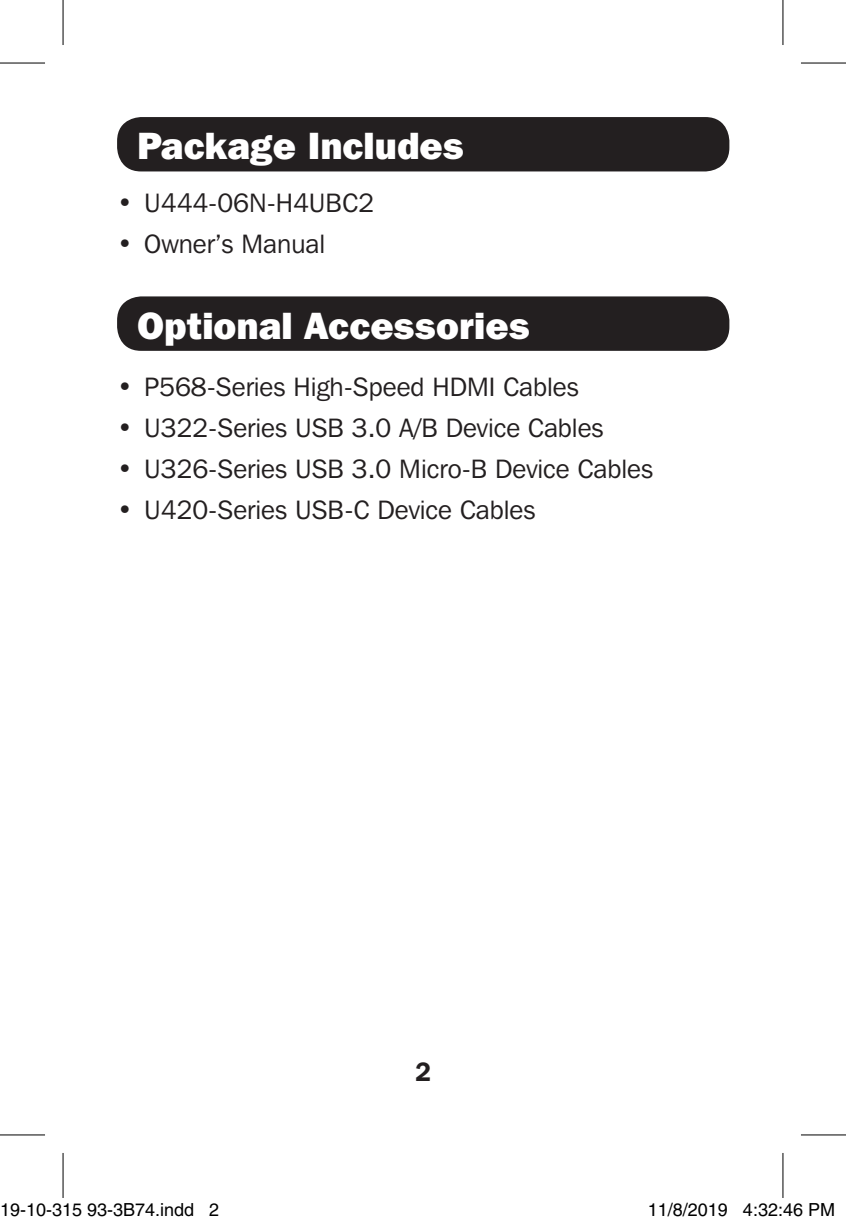
<style>
.page{position:relative;width:846px;height:1225px;background:#fff}
.page>*{position:absolute;margin:0;border:0;box-sizing:border-box;transform-origin:0 0}
.t1{font:800 37.8px "Franklin Gothic IT Cby BT";color:#fff}
.t2{font:26.4px "Franklin Gothic IT Cby BT";color:#231f20}
.t3{font:600 26.4px "Franklin Gothic IT Cby BT";color:#231f20}
.t4{font:18px "Helvetica";color:#000}
</style>
<div class="page">
<div style="left:117px;top:117px;width:612px;height:54px;background:#231f20;border-radius:24px"></div>
<div style="left:117px;top:296px;width:612px;height:55px;background:#231f20;border-radius:24px"></div>
<svg style="left:0;top:1135px;width:45px;height:1px"></svg>
<svg style="left:801px;top:1135px;width:44px;height:1px"></svg>
<svg style="left:783px;top:0;width:1px;height:45px"></svg>
<svg style="left:783px;top:1153px;width:1px;height:44px"></svg>
<hr style="left:0;top:62px;width:45px;height:2px;background:#000">
<hr style="left:800px;top:62px;width:45px;height:2px;background:#000">
<hr style="left:0;top:1134px;width:45px;height:1px;background:#000">
<hr style="left:800px;top:1134px;width:45px;height:1px;background:#000">
<hr style="left:62px;top:0;width:2px;height:45px;background:#000">
<hr style="left:62px;top:1152px;width:2px;height:45px;background:#000">
<hr style="left:782px;top:0;width:1px;height:45px;background:#000">
<hr style="left:782px;top:1152px;width:1px;height:45px;background:#000">
<div style="left:38px;top:1204px;width:6px;height:11px;border:1px solid #fff;border-radius:50%"></div>
<div style="left:36px;top:1202px;width:10px;height:14px;border:1px solid #fff;border-radius:50%"></div>
<div style="left:699px;top:1204px;width:7px;height:11px;border:1px solid #fff;border-radius:50%"></div>
<div style="left:697px;top:1202px;width:10px;height:14px;border:1px solid #fff;border-radius:50%"></div>
<p class="t1" style="left:137px;top:122px;width:328px">Package Includes</p>
<p class="t2" style="left:117px;top:187px;width:258px">• U444-06N-H4UBC2</p>
<p class="t2" style="left:117px;top:228px;width:209px">• Owner’s Manual</p>
<p class="t1" style="left:137px;top:301px;width:394px">Optional Accessories</p>
<p class="t2" style="left:117px;top:370px;width:463px">• P568-Series High-Speed HDMI Cables</p>
<p class="t2" style="left:117px;top:411px;width:488px">• U322-Series USB 3.0 A/B Device Cables</p>
<p class="t2" style="left:117px;top:452px;width:537px">• U326-Series USB 3.0 Micro-B Device Cables</p>
<p class="t2" style="left:117px;top:494px;width:419px">• U420-Series USB-C Device Cables</p>
<p class="t3" style="left:415px;top:1055px;width:18px">2</p>
<p class="t4" style="left:0;top:1199px;width:221px">19-10-315 93-3B74.indd 2</p>
<p class="t4" style="left:647px;top:1199px;width:189px">11/8/2019 4:32:46 PM</p>
</div>
